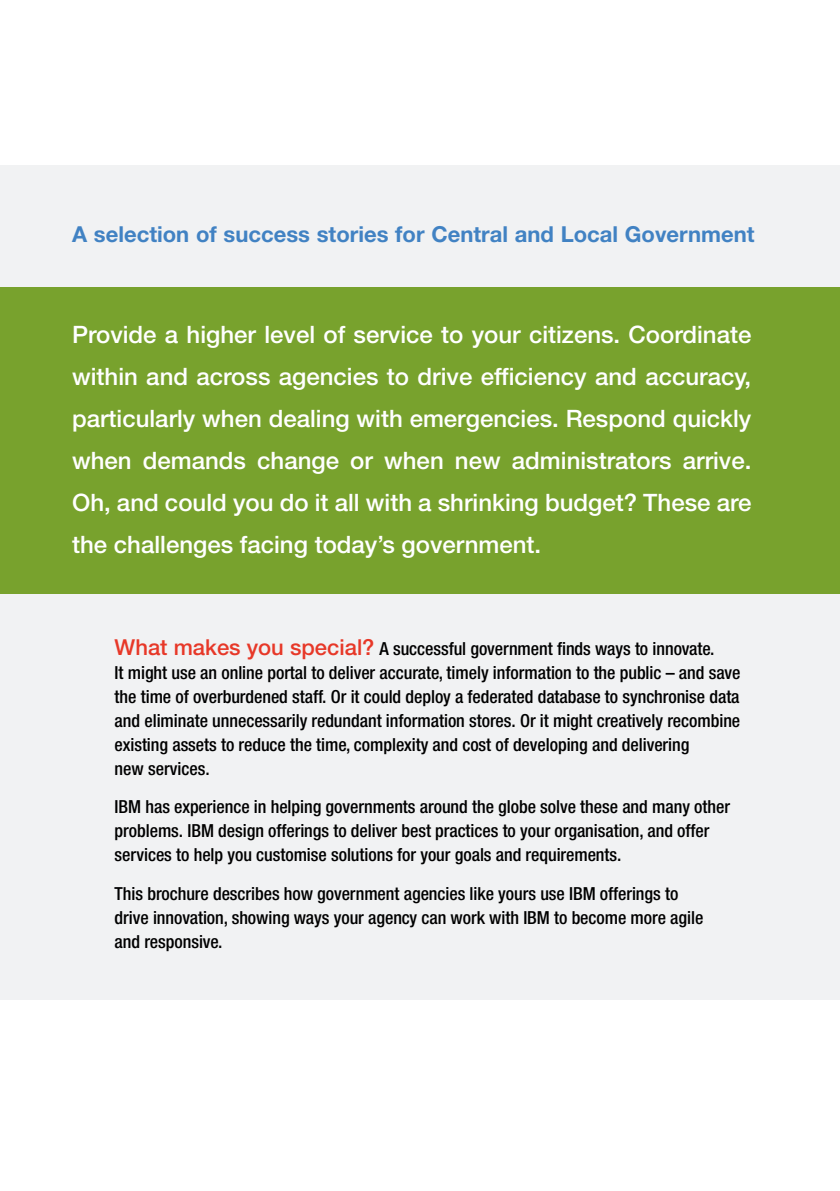
<style>
.page{position:relative;width:840px;height:1191px;background:#fff}
.page>*{position:absolute;margin:0;border:0;box-sizing:border-box;transform-origin:0 0}
.t1{font:500 24px/42px "Helvetica Neue LT Std";color:#fff;text-align:justify}
.t2{font:700 22px "Helvetica Neue LT Std";color:#4182c3}
.t3{font:500 condensed 18px/24px "Helvetica Neue LT Std";letter-spacing:-.005em;color:#000}
.s1{font-stretch:normal;font-size:22px;color:#e73828}
</style>
<div class="page">
<div style="left:0;top:165px;width:839px;height:834px;background:#f1f2f3"></div>
<div style="left:0;top:287px;width:839px;height:307px;background:#78a22d"></div>
<p class="t2" style="left:72px;top:221px;width:683px">A selection of success stories for Central and Local Government</p>
<p class="t1" style="left:72px;top:313px;width:680px">Provide a higher level of service to your citizens. Coordinate within and across agencies to drive efficiency and accuracy, particularly when dealing with emergencies. Respond quickly when demands change or when new administrators arrive.<br>Oh, and could you do it all with a shrinking budget? These are the challenges facing today’s government.</p>
<p class="t3" style="left:115px;top:636px;width:627px"><span class="s1">What makes you special?</span> A successful government finds ways to innovate.<br>It might use an online portal to deliver accurate, timely information to the public – and save the time of overburdened staff. Or it could deploy a federated database to synchronise data and eliminate unnecessarily redundant information stores. Or it might creatively recombine existing assets to reduce the time, complexity and cost of developing and delivering<br>new services.</p>
<p class="t3" style="left:115px;top:794px;width:616px">IBM has experience in helping governments around the globe solve these and many other problems. IBM design offerings to deliver best practices to your organisation, and offer services to help you customise solutions for your goals and requirements.</p>
<p class="t3" style="left:115px;top:881px;width:590px">This brochure describes how government agencies like yours use IBM offerings to drive innovation, showing ways your agency can work with IBM to become more agile and responsive.</p>
</div>
